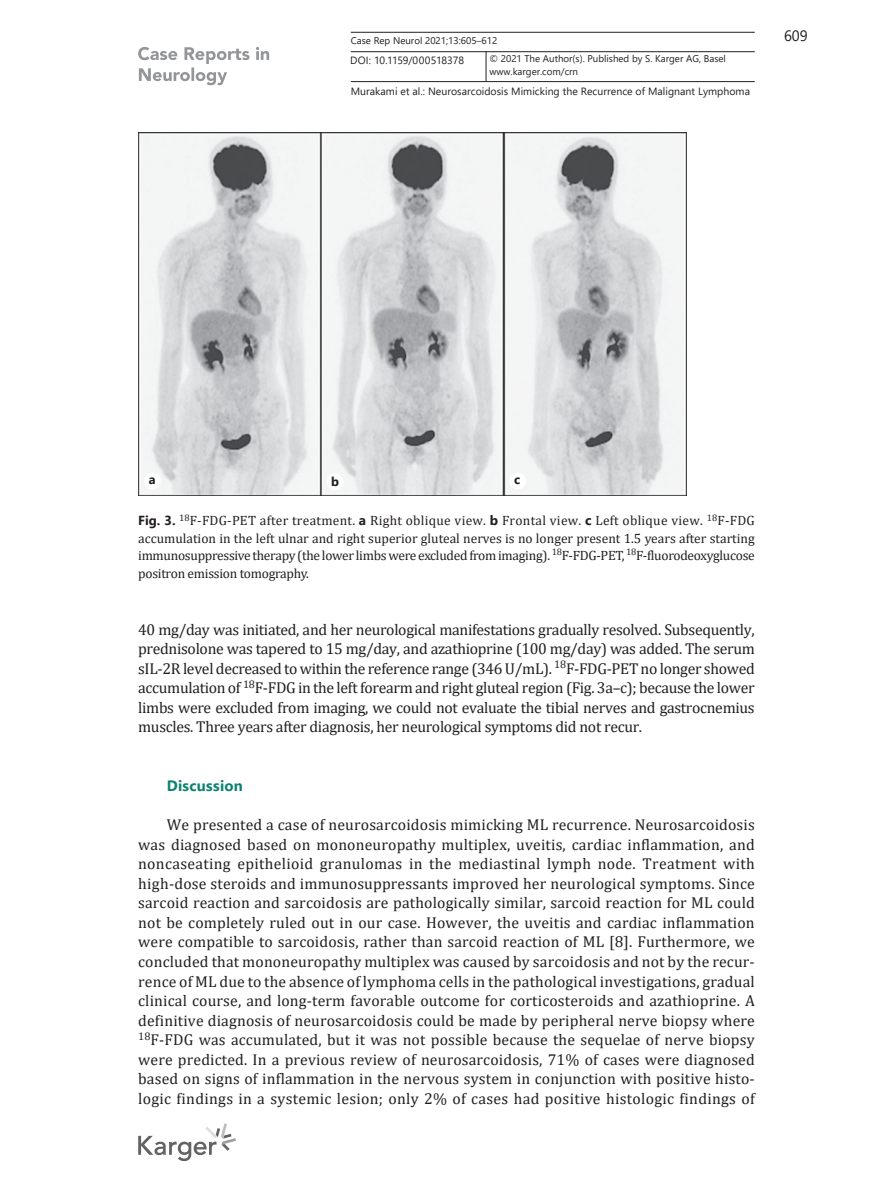
<style>
.page{position:relative;width:893px;height:1191px;background:#fff}
.page>*{position:absolute;margin:0;border:0;box-sizing:border-box;transform-origin:0 0}
.t1{font:15.75px/19.5px "Cambria";color:#231f20;text-align:justify}
.t2{font:700 15px "Segoe UI";letter-spacing:.015em;color:#0c8270}
.t3{font:15px "Segoe UI";color:#231f20}
.t4{font:13.5px/17.4px "Cambria";letter-spacing:-.02em;color:#231f20;text-align:justify}
.t5{font:700 12.75px "Segoe UI";color:#231f20}
.t6{font:10.5px "Segoe UI";letter-spacing:.005em;color:#231f20}
.t7{font:9.75px "Segoe UI";color:#231f20}
.s1{font-family:"Segoe UI";font-weight:700;font-size:13.2px}
.s2{font-family:"Segoe UI";font-weight:700}
</style>
<div class="page">
<svg style="left:138px;top:47px;width:131px;height:38px"></svg>
<hr style="left:351px;top:51px;width:404px;height:1px;background:#231f20">
<hr style="left:351px;top:81px;width:404px;height:1px;background:#231f20">
<hr style="left:351px;top:32px;width:404px;height:1px;background:#231f20">
<hr style="left:486px;top:51px;width:1px;height:30px;background:#231f20">
<svg style="left:138px;top:1123px;width:98px;height:38px"></svg>
<img style="left:138px;top:133px;width:549px;height:362px">
<div style="left:144px;top:472px;width:17px;height:17px;background:#fff;border-radius:50%"></div>
<div style="left:327px;top:473px;width:17px;height:17px;background:#fff;border-radius:50%"></div>
<div style="left:509px;top:472px;width:17px;height:17px;background:#fff;border-radius:50%"></div>
<p class="t7" style="left:351px;top:31px;width:148px">Case Rep Neurol 2021;13:605–612</p>
<p class="t6" style="left:350px;top:50px;width:116px">DOI: 10.1159/000518378</p>
<p class="t7" style="left:489px;top:50px;width:238px">© 2021 The Author(s). Published by S. Karger AG, Basel</p>
<p class="t7" style="left:489px;top:62px;width:90px">www.karger.com/crn</p>
<p class="t6" style="left:351px;top:81px;width:401px">Murakami et al.: Neurosarcoidosis Mimicking the Recurrence of Malignant Lymphoma</p>
<p class="t3" style="left:784px;top:22px;width:25px">609</p>
<p class="t5" style="left:149px;top:467px;width:8px">a</p>
<p class="t5" style="left:331px;top:469px;width:9px">b</p>
<p class="t5" style="left:514px;top:467px;width:8px">c</p>
<p class="t4" style="left:138px;top:512px;width:618px"><span class="s1">Fig. 3.</span> <sup>18</sup>F-FDG-PET after treatment. <span class="s2">a</span> Right oblique view. <span class="s2">b</span> Frontal view. <span class="s2">c</span> Left oblique view. <sup>18</sup>F-FDG accumulation in the left ulnar and right superior gluteal nerves is no longer present 1.5 years after starting immunosuppressive therapy (the lower limbs were excluded from imaging). <sup>18</sup>F-FDG-PET, <sup>18</sup>F-fluorodeoxyglucose positron emission tomography.</p>
<p class="t1" style="left:138px;top:619px;width:618px">40 mg/day was initiated, and her neurological manifestations gradually resolved. Subsequently, prednisolone was tapered to 15 mg/day, and azathioprine (100 mg/day) was added. The serum sIL-2R level decreased to within the reference range (346 U/mL). <sup>18</sup>F-FDG-PET no longer showed accumulation of <sup>18</sup>F-FDG in the left forearm and right gluteal region (Fig. 3a–c); because the lower limbs were excluded from imaging, we could not evaluate the tibial nerves and gastrocnemius muscles. Three years after diagnosis, her neurological symptoms did not recur.</p>
<p class="t2" style="left:167px;top:771px;width:77px">Discussion</p>
<p class="t1" style="left:138px;top:815px;width:618px;text-indent:29px">We presented a case of neurosarcoidosis mimicking ML recurrence. Neurosarcoidosis was diagnosed based on mononeuropathy multiplex, uveitis, cardiac inflammation, and noncaseating epithelioid granulomas in the mediastinal lymph node. Treatment with high-dose steroids and immunosuppressants improved her neurological symptoms. Since sarcoid reaction and sarcoidosis are pathologically similar, sarcoid reaction for ML could not be completely ruled out in our case. However, the uveitis and cardiac inflammation were compatible to sarcoidosis, rather than sarcoid reaction of ML [8]. Furthermore, we concluded that mononeuropathy multiplex was caused by sarcoidosis and not by the recur&shy;rence of ML due to the absence of lymphoma cells in the pathological investigations, gradual clinical course, and long-term favorable outcome for corticosteroids and azathioprine. A definitive diagnosis of neurosarcoidosis could be made by peripheral nerve biopsy where <sup>18</sup>F-FDG was accumulated, but it was not possible because the sequelae of nerve biopsy were predicted. In a previous review of neurosarcoidosis, 71% of cases were diagnosed based on signs of inflammation in the nervous system in conjunction with positive histo&shy;logic findings in a systemic lesion; only 2% of cases had positive histologic findings of</p>
</div>
